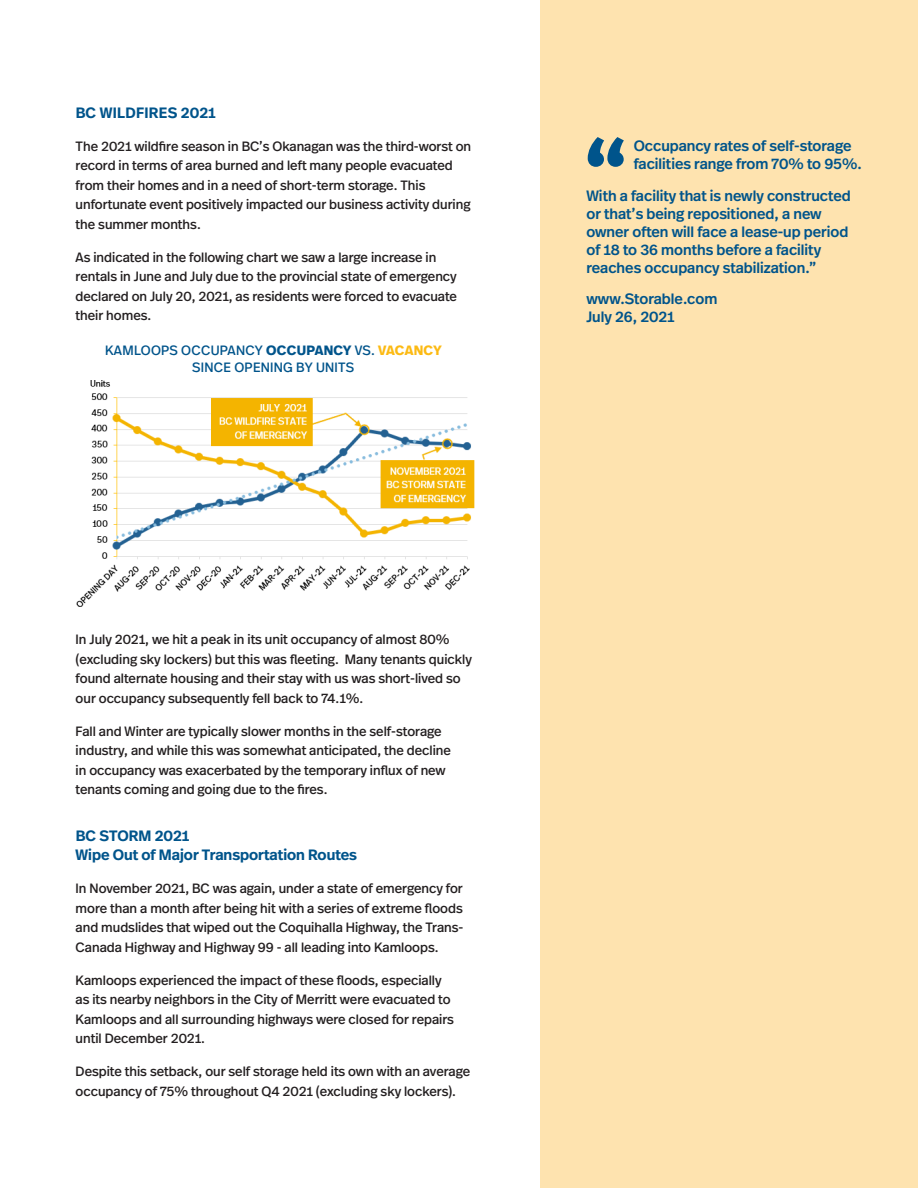
<style>
.page{position:relative;width:918px;height:1188px;background:#fff}
.page>*{position:absolute;margin:0;border:0;box-sizing:border-box;transform-origin:0 0}
.t1{font:600 90px "Real Head Pro";color:#00548b}
.t2{font:500 15px/18px "Real Head Pro";color:#00548b}
.t3{font:600 15px/19.5px "Real Head Pro";color:#00548b}
.t4{font:600 15px "Real Head Pro";letter-spacing:.02em;color:#00548b}
.t5{font:13.5px/19.5px "Real Head Pro";color:#231f20}
.t6{font:13.5px/16.5px "Real Head Pro";letter-spacing:.02em;color:#00548b;text-align:center}
.s1{font-weight:700}
.s2{font-weight:700;color:#fcba13}
</style>
<div class="page">
<div style="left:540px;top:0;width:378px;height:1188px;background:#fee3af"></div>
<img style="left:76px;top:380px;width:399px;height:227px">
<div style="left:202px;top:375px;width:152px;height:14px;background:#fff"></div>
<p class="t4" style="left:76px;top:102px;width:141px">BC WILDFIRES 2021</p>
<p class="t5" style="left:76px;top:136px;width:397px">The 2021 wildfire season in BC’s Okanagan was the third-worst on record in terms of area burned and left many people evacuated from their homes and in a need of short-term storage. This unfortunate event positively impacted our business activity during the summer months.</p>
<p class="t5" style="left:76px;top:247px;width:383px">As indicated in the following chart we saw a large increase in rentals in June and July due to the provincial state of emergency declared on July 20, 2021, as residents were forced to evacuate their homes.</p>
<p class="t6" style="left:105px;top:342px;width:338px">KAMLOOPS OCCUPANCY <span class="s1">OCCUPANCY</span> VS. <span class="s2">VACANCY<br></span>SINCE OPENING BY UNITS</p>
<p class="t5" style="left:76px;top:629px;width:398px">In July 2021, we hit a peak in its unit occupancy of almost 80% (excluding sky lockers) but this was fleeting. Many tenants quickly found alternate housing and their stay with us was short-lived so our occupancy subsequently fell back to 74.1%.</p>
<p class="t5" style="left:76px;top:721px;width:377px">Fall and Winter are typically slower months in the self-storage industry, and while this was somewhat anticipated, the decline in occupancy was exacerbated by the temporary influx of new tenants coming and going due to the fires.</p>
<p class="t3" style="left:76px;top:825px;width:283px">BC STORM 2021<br>Wipe Out of Major Transportation Routes</p>
<p class="t5" style="left:76px;top:878px;width:389px;text-align:justify">In November 2021, BC was again, under a state of emergency for more than a month after being hit with a series of extreme floods and mudslides that wiped out the Coquihalla Highway, the Trans-Canada Highway and Highway 99 - all leading into Kamloops.</p>
<p class="t5" style="left:76px;top:970px;width:380px">Kamloops experienced the impact of these floods, especially as its nearby neighbors in the City of Merritt were evacuated to Kamloops and all surrounding highways were closed for repairs until December 2021.</p>
<p class="t5" style="left:76px;top:1061px;width:396px">Despite this setback, our self storage held its own with an average occupancy of 75% throughout Q4 2021 (excluding sky lockers).</p>
<p class="t1" style="left:583px;top:112px;width:47px">“</p>
<p class="t2" style="left:634px;top:137px;width:229px">Occupancy rates of self-storage facilities range from 70% to 95%.</p>
<p class="t2" style="left:586px;top:186px;width:266px">With a facility that is newly constructed or that’s being repositioned, a new owner often will face a lease-up period of 18 to 36 months before a facility reaches occupancy stabilization.”</p>
<p class="t2" style="left:586px;top:290px;width:132px">www.Storable.com<br>July 26, 2021</p>
</div>
